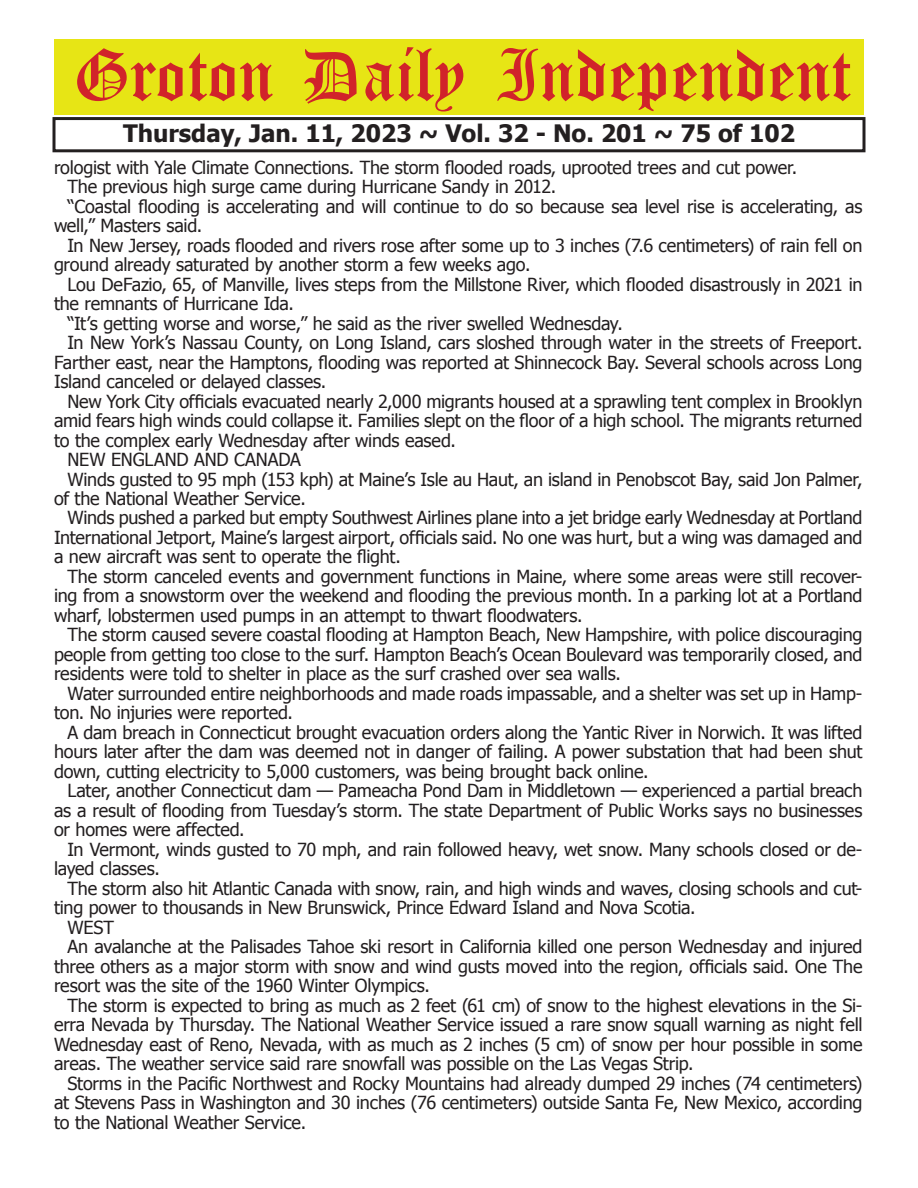
<style>
.page{position:relative;width:918px;height:1188px;background:#fff}
.page>*{position:absolute;margin:0;border:0;box-sizing:border-box;transform-origin:0 0}
.t1{font:54px "Old English Five";color:#d1232a}
.t2{font:700 24px "Tahoma";color:#231f20}
.t3{font:18px "Tahoma";letter-spacing:-.01em;color:#231f20}
</style>
<div class="page">
<div style="left:52px;top:117px;width:814px;height:35px;border:3px solid #231f20"></div>
<div style="left:54px;top:40px;width:810px;height:75px;background:#e7e515"></div>
<h1 class="t1" style="left:73px;top:50px;width:779px">Groton Daily Independent</h1>
<h2 class="t2" style="left:123px;top:116px;width:673px">Thursday, Jan. 11, 2023 ~ Vol. 32 - No. 201 ~ 75 of 102</h2>
<p class="t3" style="left:54px;top:155px;width:745px">rologist with Yale Climate Connections. The storm flooded roads, uprooted trees and cut power.</p>
<p class="t3" style="left:68px;top:174px;width:490px">The previous high surge came during Hurricane Sandy in 2012.</p>
<p class="t3" style="left:68px;top:194px;width:797px">“Coastal flooding is accelerating and will continue to do so because sea level rise is accelerating, as</p>
<p class="t3" style="left:54px;top:213px;width:150px">well,” Masters said.</p>
<p class="t3" style="left:68px;top:233px;width:797px">In New Jersey, roads flooded and rivers rose after some up to 3 inches (7.6 centimeters) of rain fell on</p>
<p class="t3" style="left:54px;top:252px;width:478px">ground already saturated by another storm a few weeks ago.</p>
<p class="t3" style="left:68px;top:272px;width:797px">Lou DeFazio, 65, of Manville, lives steps from the Millstone River, which flooded disastrously in 2021 in</p>
<p class="t3" style="left:54px;top:291px;width:241px">the remnants of Hurricane Ida.</p>
<p class="t3" style="left:68px;top:311px;width:557px">“It’s getting worse and worse,” he said as the river swelled Wednesday.</p>
<p class="t3" style="left:68px;top:330px;width:797px">In New York’s Nassau County, on Long Island, cars sloshed through water in the streets of Freeport.</p>
<p class="t3" style="left:54px;top:350px;width:810px">Farther east, near the Hamptons, flooding was reported at Shinnecock Bay. Several schools across Long</p>
<p class="t3" style="left:54px;top:369px;width:274px">Island canceled or delayed classes.</p>
<p class="t3" style="left:68px;top:389px;width:797px">New York City officials evacuated nearly 2,000 migrants housed at a sprawling tent complex in Brooklyn</p>
<p class="t3" style="left:54px;top:408px;width:810px">amid fears high winds could collapse it. Families slept on the floor of a high school. The migrants returned</p>
<p class="t3" style="left:54px;top:428px;width:403px">to the complex early Wednesday after winds eased.</p>
<p class="t3" style="left:68px;top:447px;width:235px">NEW ENGLAND AND CANADA</p>
<p class="t3" style="left:68px;top:467px;width:797px">Winds gusted to 95 mph (153 kph) at Maine’s Isle au Haut, an island in Penobscot Bay, said Jon Palmer,</p>
<p class="t3" style="left:54px;top:486px;width:253px">of the National Weather Service.</p>
<p class="t3" style="left:68px;top:506px;width:797px">Winds pushed a parked but empty Southwest Airlines plane into a jet bridge early Wednesday at Portland</p>
<p class="t3" style="left:54px;top:525px;width:810px">International Jetport, Maine’s largest airport, officials said. No one was hurt, but a wing was damaged and</p>
<p class="t3" style="left:54px;top:545px;width:348px">a new aircraft was sent to operate the flight.</p>
<p class="t3" style="left:68px;top:564px;width:796px">The storm canceled events and government functions in Maine, where some areas were still recover-</p>
<p class="t3" style="left:54px;top:584px;width:810px">ing from a snowstorm over the weekend and flooding the previous month. In a parking lot at a Portland</p>
<p class="t3" style="left:54px;top:603px;width:530px">wharf, lobstermen used pumps in an attempt to thwart floodwaters.</p>
<p class="t3" style="left:68px;top:623px;width:797px">The storm caused severe coastal flooding at Hampton Beach, New Hampshire, with police discouraging</p>
<p class="t3" style="left:54px;top:642px;width:810px">people from getting too close to the surf. Hampton Beach’s Ocean Boulevard was temporarily closed, and</p>
<p class="t3" style="left:54px;top:662px;width:568px">residents were told to shelter in place as the surf crashed over sea walls.</p>
<p class="t3" style="left:68px;top:681px;width:796px">Water surrounded entire neighborhoods and made roads impassable, and a shelter was set up in Hamp-</p>
<p class="t3" style="left:54px;top:701px;width:240px">ton. No injuries were reported.</p>
<p class="t3" style="left:68px;top:720px;width:797px">A dam breach in Connecticut brought evacuation orders along the Yantic River in Norwich. It was lifted</p>
<p class="t3" style="left:54px;top:740px;width:810px">hours later after the dam was deemed not in danger of failing. A power substation that had been shut</p>
<p class="t3" style="left:54px;top:759px;width:596px">down, cutting electricity to 5,000 customers, was being brought back online.</p>
<p class="t3" style="left:68px;top:779px;width:797px">Later, another Connecticut dam — Pameacha Pond Dam in Middletown — experienced a partial breach</p>
<p class="t3" style="left:54px;top:798px;width:810px">as a result of flooding from Tuesday’s storm. The state Department of Public Works says no businesses</p>
<p class="t3" style="left:54px;top:818px;width:192px">or homes were affected.</p>
<p class="t3" style="left:68px;top:837px;width:796px">In Vermont, winds gusted to 70 mph, and rain followed heavy, wet snow. Many schools closed or de-</p>
<p class="t3" style="left:54px;top:857px;width:107px">layed classes.</p>
<p class="t3" style="left:68px;top:876px;width:796px">The storm also hit Atlantic Canada with snow, rain, and high winds and waves, closing schools and cut-</p>
<p class="t3" style="left:54px;top:896px;width:643px">ting power to thousands in New Brunswick, Prince Edward Island and Nova Scotia.</p>
<p class="t3" style="left:68px;top:915px;width:48px">WEST</p>
<p class="t3" style="left:68px;top:935px;width:797px">An avalanche at the Palisades Tahoe ski resort in California killed one person Wednesday and injured</p>
<p class="t3" style="left:54px;top:954px;width:810px">three others as a major storm with snow and wind gusts moved into the region, officials said. One The</p>
<p class="t3" style="left:54px;top:974px;width:378px">resort was the site of the 1960 Winter Olympics.</p>
<p class="t3" style="left:68px;top:993px;width:796px">The storm is expected to bring as much as 2 feet (61 cm) of snow to the highest elevations in the Si-</p>
<p class="t3" style="left:54px;top:1013px;width:810px">erra Nevada by Thursday. The National Weather Service issued a rare snow squall warning as night fell</p>
<p class="t3" style="left:54px;top:1032px;width:810px">Wednesday east of Reno, Nevada, with as much as 2 inches (5 cm) of snow per hour possible in some</p>
<p class="t3" style="left:54px;top:1052px;width:641px">areas. The weather service said rare snowfall was possible on the Las Vegas Strip.</p>
<p class="t3" style="left:68px;top:1071px;width:796px">Storms in the Pacific Northwest and Rocky Mountains had already dumped 29 inches (74 centimeters)</p>
<p class="t3" style="left:54px;top:1091px;width:810px">at Stevens Pass in Washington and 30 inches (76 centimeters) outside Santa Fe, New Mexico, according</p>
<p class="t3" style="left:54px;top:1110px;width:254px">to the National Weather Service.</p>
</div>
